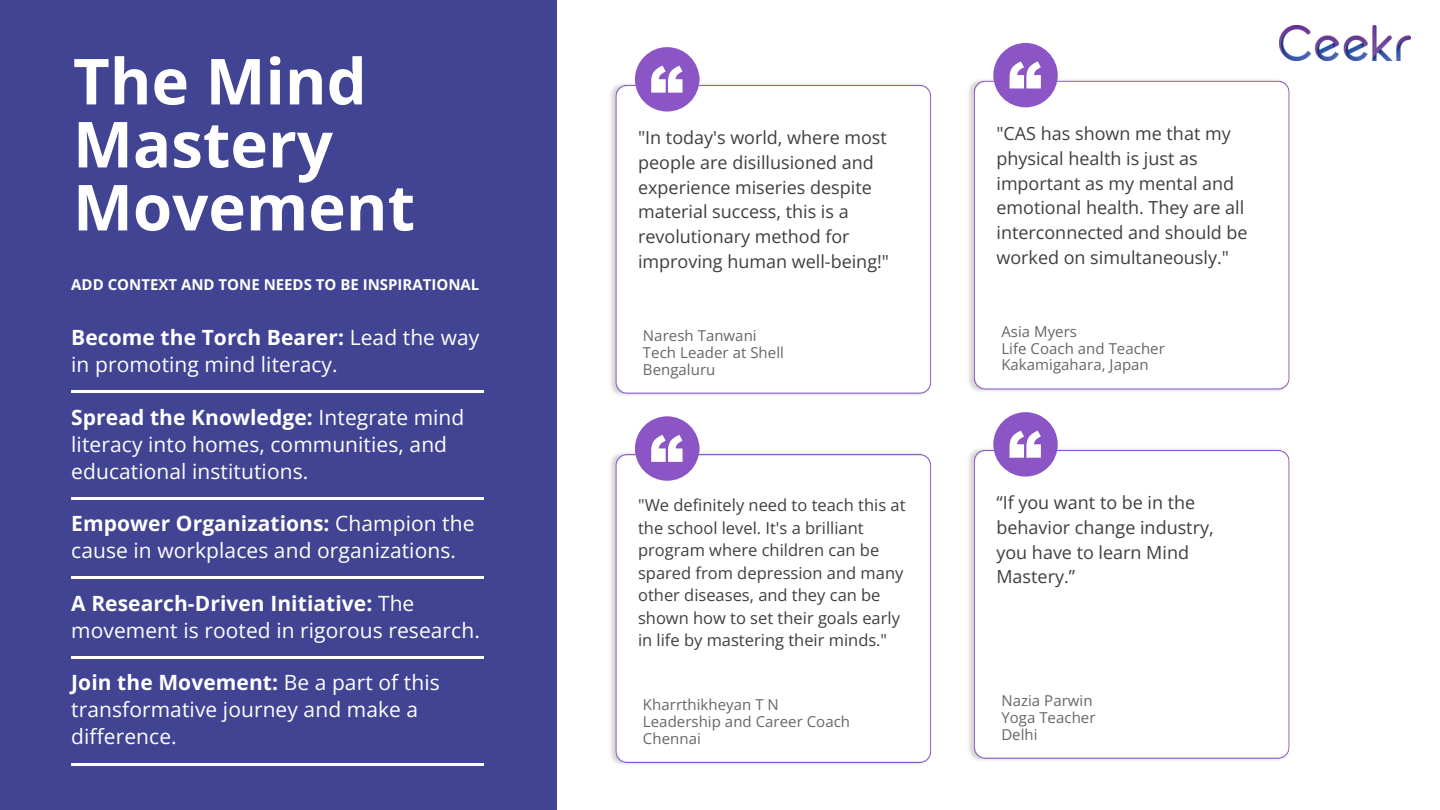
<style>
.page{position:relative;width:1440px;height:810px;background:#fff}
.page>*{position:absolute;margin:0;border:0;box-sizing:border-box;transform-origin:0 0}
.t1{font:700 63.6px/63px "Open Sans";color:#fff}
.t2{font:21px/27px "Open Sans";letter-spacing:.005em;color:#fff}
.t3{font:18px/24.8px "Open Sans";color:#3f3f3f}
.t4{font:16.5px/22.5px "Open Sans";color:#3f3f3f}
.t5{font:15px "Open Sans";letter-spacing:.005em;color:#666}
.t6{font:700 15px "Open Sans";color:#fff}
.s1{font-weight:700}
</style>
<div class="page">
<div style="left:0;top:0;width:556px;height:810px;background:#414393"></div>
<img style="left:611px;top:80px;width:321px;height:315px">
<svg style="left:615px;top:85px;width:316px;height:309px"></svg>
<div style="left:635px;top:47px;width:64px;height:64px;background:#8b55c5;border-radius:50%"></div>
<svg style="left:651px;top:66px;width:32px;height:27px"></svg>
<img style="left:969px;top:76px;width:312px;height:315px">
<svg style="left:974px;top:81px;width:316px;height:309px"></svg>
<div style="left:993px;top:43px;width:64px;height:64px;background:#8b55c5;border-radius:50%"></div>
<svg style="left:1010px;top:61px;width:31px;height:27px"></svg>
<img style="left:611px;top:449px;width:321px;height:315px">
<svg style="left:615px;top:454px;width:316px;height:309px"></svg>
<div style="left:635px;top:416px;width:64px;height:64px;background:#8b55c5;border-radius:50%"></div>
<svg style="left:651px;top:435px;width:32px;height:27px"></svg>
<img style="left:969px;top:445px;width:312px;height:315px">
<svg style="left:974px;top:450px;width:316px;height:309px"></svg>
<div style="left:993px;top:412px;width:64px;height:64px;background:#8b55c5;border-radius:50%"></div>
<svg style="left:1010px;top:431px;width:31px;height:27px"></svg>
<img style="left:1280px;top:26px;width:130px;height:35px">
<hr style="left:71px;top:497px;width:412px;height:2px;background:#fff">
<hr style="left:71px;top:577px;width:412px;height:2px;background:#fff">
<hr style="left:71px;top:391px;width:412px;height:1px;background:#fff">
<hr style="left:71px;top:763px;width:412px;height:2px;background:#fff">
<hr style="left:71px;top:657px;width:412px;height:1px;background:#fff">
<p class="t1" style="left:73px;top:48px;width:344px">The Mind<br>Mastery<br>Movement</p>
<p class="t6" style="left:71px;top:274px;width:410px">ADD CONTEXT AND TONE NEEDS TO BE INSPIRATIONAL</p>
<p class="t2" style="left:71px;top:323px;width:410px"><span class="s1">Become the Torch Bearer:</span> Lead the way in promoting mind literacy.</p>
<p class="t2" style="left:71px;top:403px;width:395px"><span class="s1">Spread the Knowledge:</span> Integrate mind literacy into homes, communities, and educational institutions.</p>
<p class="t2" style="left:71px;top:510px;width:405px"><span class="s1">Empower Organizations:</span> Champion the cause in workplaces and organizations.</p>
<p class="t2" style="left:71px;top:589px;width:410px"><span class="s1">A Research-Driven Initiative:</span> The movement is rooted in rigorous research.</p>
<p class="t2" style="left:71px;top:669px;width:370px"><span class="s1">Join the Movement:</span> Be a part of this transformative journey and make a difference.</p>
<p class="t3" style="left:638px;top:125px;width:252px">"In today's world, where most people are disillusioned and experience miseries despite material success, this is a revolutionary method for improving human well-being!"</p>
<p class="t5" style="left:643px;top:325px;width:115px">Naresh Tanwani</p>
<p class="t5" style="left:643px;top:342px;width:142px">Tech Leader at Shell</p>
<p class="t5" style="left:643px;top:359px;width:74px">Bengaluru</p>
<p class="t4" style="left:638px;top:494px;width:269px">"We definitely need to teach this at the school level. It's a brilliant program where children can be spared from depression and many other diseases, and they can be shown how to set their goals early in life by mastering their minds."</p>
<p class="t5" style="left:643px;top:694px;width:137px">Kharrthikheyan T N</p>
<p class="t5" style="left:643px;top:711px;width:209px">Leadership and Career Coach</p>
<p class="t5" style="left:643px;top:728px;width:59px">Chennai</p>
<p class="t3" style="left:996px;top:121px;width:253px">"CAS has shown me that my physical health is just as important as my mental and emotional health. They are all interconnected and should be worked on simultaneously."</p>
<p class="t5" style="left:1001px;top:321px;width:77px">Asia Myers</p>
<p class="t5" style="left:1001px;top:338px;width:165px">Life Coach and Teacher</p>
<p class="t5" style="left:1001px;top:354px;width:149px">Kakamigahara, Japan</p>
<p class="t3" style="left:996px;top:490px;width:219px">“If you want to be in the behavior change industry, you have to learn Mind<br>Mastery.”</p>
<p class="t5" style="left:1001px;top:690px;width:93px">Nazia Parwin</p>
<p class="t5" style="left:1001px;top:707px;width:96px">Yoga Teacher</p>
<p class="t5" style="left:1001px;top:724px;width:38px">Delhi</p>
</div>
